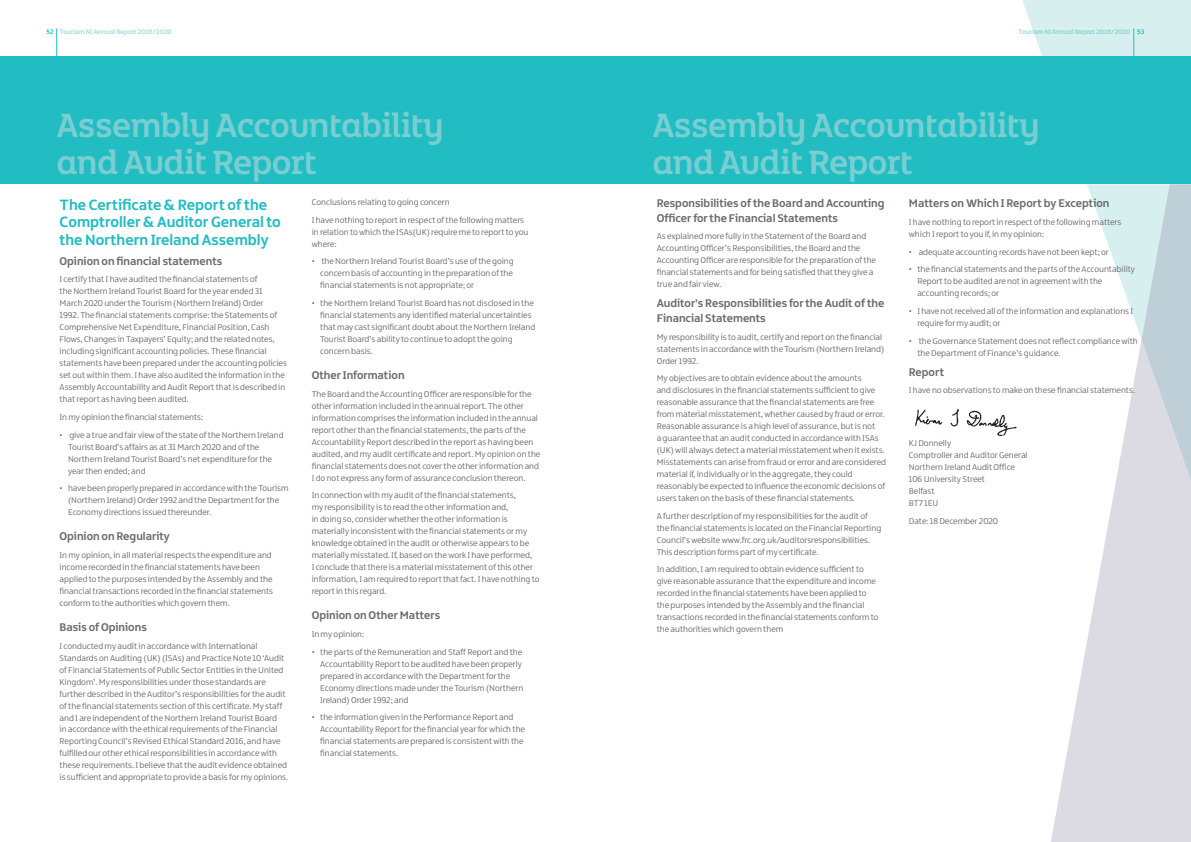
<style>
.page{position:relative;width:1191px;height:842px;background:#fff}
.page>*{position:absolute;margin:0;border:0;box-sizing:border-box;transform-origin:0 0}
.t1{font:36px/37px "Northern Ireland Headline";color:#79ced2}
.t2{font:700 16px/17.2px "Northern Ireland";color:#21bdc2}
.t3{font:700 12px/14.4px "Northern Ireland";color:#6c6d70}
.t4{font:9px/12px "Northern Ireland";color:#6c6d70}
.t5{font:7px "Northern Ireland Headline";color:#a0dade}
.s1{font-family:"Northern Ireland";font-weight:700;color:#21bdc2}
</style>
<div class="page">
<svg style="left:1022px;top:0;width:169px;height:338px"></svg>
<svg style="left:1051px;top:344px;width:140px;height:498px;fill:#dcdae3"></svg>
<svg style="left:1141px;top:184px;width:50px;height:297px;background:#c9d6de"></svg>
<div style="left:595px;top:57px;width:596px;height:127px;background:#21bdc2"></div>
<div style="left:0;top:57px;width:595px;height:127px;background:#21bdc2"></div>
<hr style="left:56px;top:28px;width:1px;height:43px;background:#21bdc2">
<hr style="left:1133px;top:28px;width:1px;height:43px;background:#21bdc2">
<svg style="left:1032px;top:29px;width:98px;height:6px"></svg>
<img style="left:915px;top:409px;width:102px;height:27px">
<p class="t5" style="left:46px;top:27px;width:127px"><span class="s1">52</span> Tourism NI Annual Report 2019/2020</p>
<p class="t5" style="left:1018px;top:27px;width:128px">Tourism NI Annual Report 2019/2020 <span class="s1">53</span></p>
<h1 class="t1" style="left:57px;top:106px;width:388px">Assembly Accountability and Audit Report</h1>
<h1 class="t1" style="left:652px;top:106px;width:388px">Assembly Accountability and Audit Report</h1>
<h2 class="t2" style="left:60px;top:196px;width:223px">The Certificate &amp; Report of the<br>Comptroller &amp; Auditor General to the Northern Ireland Assembly</h2>
<h3 class="t3" style="left:60px;top:253px;width:164px">Opinion on financial statements</h3>
<p class="t4" style="left:60px;top:273px;width:229px">I certify that I have audited the financial statements of<br>the Northern Ireland Tourist Board for the year ended 31<br>March 2020 under the Tourism (Northern Ireland) Order<br>1992. The financial statements comprise: the Statements of Comprehensive Net Expenditure, Financial Position, Cash Flows, Changes in Taxpayers’ Equity; and the related notes, including significant accounting policies. These financial statements have been prepared under the accounting policies set out within them. I have also audited the information in the Assembly Accountability and Audit Report that is described in that report as having been audited.</p>
<p class="t4" style="left:60px;top:411px;width:145px">In my opinion the financial statements:</p>
<p class="t4" style="left:68px;top:429px;width:217px;text-indent:-9px">• give a true and fair view of the state of the Northern Ireland Tourist Board’s affairs as at 31 March 2020 and of the Northern Ireland Tourist Board’s net expenditure for the year then ended; and</p>
<p class="t4" style="left:68px;top:482px;width:222px;text-indent:-9px">• have been properly prepared in accordance with the Tourism (Northern Ireland) Order 1992 and the Department for the<br>Economy directions issued thereunder.</p>
<h3 class="t3" style="left:60px;top:529px;width:112px">Opinion on Regularity</h3>
<p class="t4" style="left:60px;top:549px;width:215px">In my opinion, in all material respects the expenditure and income recorded in the financial statements have been applied to the purposes intended by the Assembly and the financial transactions recorded in the financial statements conform to the authorities which govern them.</p>
<h3 class="t3" style="left:60px;top:619px;width:89px">Basis of Opinions</h3>
<p class="t4" style="left:60px;top:640px;width:230px">I conducted my audit in accordance with International Standards on Auditing (UK) (ISAs) and Practice Note 10 ‘Audit of Financial Statements of Public Sector Entities in the United Kingdom’. My responsibilities under those standards are further described in the Auditor’s responsibilities for the audit of the financial statements section of this certificate. My staff and I are independent of the Northern Ireland Tourist Board<br>in accordance with the ethical requirements of the Financial Reporting Council’s Revised Ethical Standard 2016, and have fulfilled our other ethical responsibilities in accordance with these requirements. I believe that the audit evidence obtained is sufficient and appropriate to provide a basis for my opinions.</p>
<p class="t4" style="left:312px;top:193px;width:214px;line-height:17.7px">Conclusions relating to going concern<br>I have nothing to report in respect of the following matters</p>
<p class="t4" style="left:312px;top:226px;width:218px">in relation to which the ISAs(UK) require me to report to you where:</p>
<p class="t4" style="left:320px;top:255px;width:195px;text-align:justify;text-indent:-9px">• the Northern Ireland Tourist Board’s use of the going concern basis of accounting in the preparation of the financial statements is not appropriate; or</p>
<p class="t4" style="left:320px;top:297px;width:217px;text-indent:-9px">• the Northern Ireland Tourist Board has not disclosed in the financial statements any identified material uncertainties that may cast significant doubt about the Northern Ireland Tourist Board’s ability to continue to adopt the going concern basis.</p>
<h3 class="t3" style="left:312px;top:368px;width:94px">Other Information</h3>
<p class="t4" style="left:312px;top:388px;width:230px">The Board and the Accounting Officer are responsible for the other information included in the annual report. The other information comprises the information included in the annual report other than the financial statements, the parts of the Accountability Report described in the report as having been audited, and my audit certificate and report. My opinion on the financial statements does not cover the other information and I do not express any form of assurance conclusion thereon.</p>
<p class="t4" style="left:312px;top:489px;width:229px">In connection with my audit of the financial statements,<br>my responsibility is to read the other information and,<br>in doing so, consider whether the other information is materially inconsistent with the financial statements or my knowledge obtained in the audit or otherwise appears to be materially misstated. If, based on the work I have performed,<br>I conclude that there is a material misstatement of this other information, I am required to report that fact. I have nothing to report in this regard.</p>
<h3 class="t3" style="left:312px;top:608px;width:130px">Opinion on Other Matters</h3>
<p class="t4" style="left:312px;top:628px;width:54px">In my opinion:</p>
<p class="t4" style="left:320px;top:646px;width:205px;text-indent:-9px">• the parts of the Remuneration and Staff Report and the Accountability Report to be audited have been properly prepared in accordance with the Department for the Economy directions made under the Tourism (Northern Ireland) Order 1992; and</p>
<p class="t4" style="left:320px;top:711px;width:206px;text-indent:-9px">• the information given in the Performance Report and Accountability Report for the financial year for which the financial statements are prepared is consistent with the financial statements.</p>
<h3 class="t3" style="left:656px;top:196px;width:229px">Responsibilities of the Board and Accounting<br>Officer for the Financial Statements</h3>
<p class="t4" style="left:656px;top:230px;width:221px">As explained more fully in the Statement of the Board and Accounting Officer’s Responsibilities, the Board and the Accounting Officer are responsible for the preparation of the financial statements and for being satisfied that they give a true and fair view.</p>
<h3 class="t3" style="left:656px;top:296px;width:229px">Auditor’s Responsibilities for the Audit of the<br>Financial Statements</h3>
<p class="t4" style="left:656px;top:331px;width:229px">My responsibility is to audit, certify and report on the financial statements in accordance with the Tourism (Northern Ireland)<br>Order 1992.</p>
<p class="t4" style="left:656px;top:372px;width:231px">My objectives are to obtain evidence about the amounts<br>and disclosures in the financial statements sufficient to give reasonable assurance that the financial statements are free from material misstatement, whether caused by fraud or error.<br>Reasonable assurance is a high level of assurance, but is not<br>a guarantee that an audit conducted in accordance with ISAs (UK) will always detect a material misstatement when it exists.<br>Misstatements can arise from fraud or error and are considered material if, individually or in the aggregate, they could reasonably be expected to influence the economic decisions of users taken on the basis of these financial statements.</p>
<p class="t4" style="left:656px;top:510px;width:226px">A further description of my responsibilities for the audit of the financial statements is located on the Financial Reporting Council’s website www.frc.org.uk/auditorsresponsibilities.<br>This description forms part of my certificate.</p>
<p class="t4" style="left:656px;top:564px;width:223px">In addition, I am required to obtain evidence sufficient to give reasonable assurance that the expenditure and income recorded in the financial statements have been applied to the purposes intended by the Assembly and the financial transactions recorded in the financial statements conform to the authorities which govern them</p>
<h3 class="t3" style="left:909px;top:196px;width:202px">Matters on Which I Report by Exception</h3>
<p class="t4" style="left:909px;top:216px;width:214px">I have nothing to report in respect of the following matters which I report to you if, in my opinion:</p>
<p class="t4" style="left:909px;top:246px;width:202px">• adequate accounting records have not been kept; or</p>
<p class="t4" style="left:917px;top:263px;width:219px;text-indent:-9px">• the financial statements and the parts of the Accountability<br>Report to be audited are not in agreement with the accounting records; or</p>
<p class="t4" style="left:917px;top:305px;width:217px;text-indent:-9px">• I have not received all of the information and explanations I require for my audit; or</p>
<p class="t4" style="left:917px;top:335px;width:222px;text-indent:-9px">• the Governance Statement does not reflect compliance with the Department of Finance’s guidance.</p>
<h3 class="t3" style="left:909px;top:364px;width:37px">Report</h3>
<p class="t4" style="left:909px;top:384px;width:228px">I have no observations to make on these financial statements.</p>
<p class="t4" style="left:909px;top:438px;width:120px">KJ Donnelly<br>Comptroller and Auditor General<br>Northern Ireland Audit Office<br>106 University Street<br>Belfast<br>BT7 1EU</p>
<p class="t4" style="left:909px;top:515px;width:91px">Date: 18 December 2020</p>
</div>
